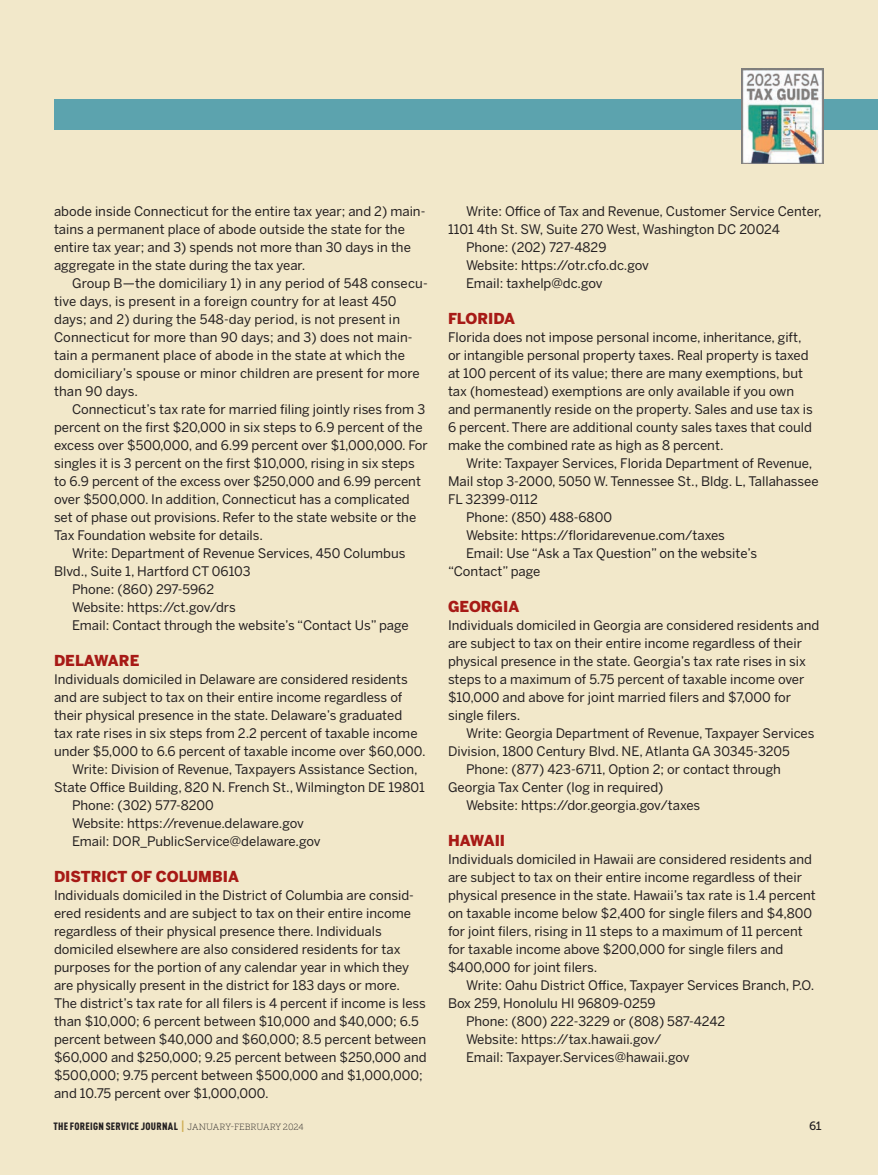
<style>
.page{position:relative;width:878px;height:1175px;background:#fff}
.page>*{position:absolute;margin:0;border:0;box-sizing:border-box;transform-origin:0 0}
.AFSA_news_kicker_red{font:900 15px "Benton Sans";color:#a71a16}
.AFSA_news_body_no_indent{font:13.2px/18px "Benton Sans";color:#231f20}
.AFSA_news_body{font:13.2px/18px "Benton Sans";color:#231f20}
.Cover-All_Caps__Museo_Slab_100{font:12px "Museo Slab 500";color:#231f20}
.Cover-All_Caps__Museo_Slab_100-2{font:900 condensed 10.5px "DINOT";letter-spacing:.025em;color:#231f20}
.s1{font-family:"Museo Slab 700";font-weight:400;font-stretch:normal;font-size:12px;color:#cfad54}
.s2{font-family:"Museo Slab 100";font-weight:400;font-stretch:normal;font-size:9px}
</style>
<div class="page">
<div style="left:0;top:0;width:878px;height:1174px;background:#f2e8ca"></div>
<div style="left:54px;top:99px;width:824px;height:31px;background:#5ca3ae"></div>
<img style="left:741px;top:68px;width:83px;height:96px">
<p class="AFSA_news_body_no_indent" style="left:54px;top:202px;width:373px">abode inside Connecticut for the entire tax year; and 2) main&shy;tains a permanent place of abode outside the state for the entire tax year; and 3) spends not more than 30 days in the aggregate in the state during the tax year.</p>
<p class="AFSA_news_body" style="left:54px;top:274px;width:375px;text-indent:18px">Group B—the domiciliary 1) in any period of 548 consecu&shy;tive days, is present in a foreign country for at least 450 days; and 2) during the 548-day period, is not present in Connecticut for more than 90 days; and 3) does not main&shy;tain a permanent place of abode in the state at which the domiciliary’s spouse or minor children are present for more than 90 days.</p>
<p class="AFSA_news_body" style="left:54px;top:400px;width:375px;text-indent:18px">Connecticut’s tax rate for married filing jointly rises from 3 percent on the first $20,000 in six steps to 6.9 percent of the excess over $500,000, and 6.99 percent over $1,000,000. For singles it is 3 percent on the first $10,000, rising in six steps to 6.9 percent of the excess over $250,000 and 6.99 percent over $500,000. In addition, Connecticut has a complicated set of phase out provisions. Refer to the state website or the Tax Foundation website for details.</p>
<p class="AFSA_news_body" style="left:54px;top:544px;width:353px;text-indent:18px">Write: Department of Revenue Services, 450 Columbus<br>Blvd., Suite 1, Hartford CT 06103</p>
<p class="AFSA_news_body" style="left:72px;top:580px;width:144px">Phone: (860) 297-5962</p>
<p class="AFSA_news_body" style="left:72px;top:598px;width:165px">Website: https://ct.gov/drs</p>
<p class="AFSA_news_body" style="left:72px;top:616px;width:338px">Email: Contact through the website’s “Contact Us” page</p>
<p class="AFSA_news_kicker_red" style="left:54px;top:652px;width:87px">DELAWARE</p>
<p class="AFSA_news_body_no_indent" style="left:54px;top:670px;width:373px">Individuals domiciled in Delaware are considered residents and are subject to tax on their entire income regardless of their physical presence in the state. Delaware’s graduated<br>tax rate rises in six steps from 2.2 percent of taxable income under $5,000 to 6.6 percent of taxable income over $60,000.</p>
<p class="AFSA_news_body" style="left:54px;top:760px;width:372px;text-indent:18px">Write: Division of Revenue, Taxpayers Assistance Section,<br>State Office Building, 820 N. French St., Wilmington DE 19801</p>
<p class="AFSA_news_body" style="left:72px;top:796px;width:143px">Phone: (302) 577-8200</p>
<p class="AFSA_news_body" style="left:72px;top:814px;width:233px">Website: https://revenue.delaware.gov</p>
<p class="AFSA_news_body" style="left:72px;top:832px;width:250px">Email: DOR_PublicService@delaware.gov</p>
<p class="AFSA_news_kicker_red" style="left:54px;top:868px;width:186px">DISTRICT OF COLUMBIA</p>
<p class="AFSA_news_body_no_indent" style="left:54px;top:886px;width:374px">Individuals domiciled in the District of Columbia are consid&shy;ered residents and are subject to tax on their entire income regardless of their physical presence there. Individuals domiciled elsewhere are also considered residents for tax purposes for the portion of any calendar year in which they are physically present in the district for 183 days or more.<br>The district’s tax rate for all filers is 4 percent if income is less than $10,000; 6 percent between $10,000 and $40,000; 6.5 percent between $40,000 and $60,000; 8.5 percent between $60,000 and $250,000; 9.25 percent between $250,000 and $500,000; 9.75 percent between $500,000 and $1,000,000; and 10.75 percent over $1,000,000.</p>
<p class="AFSA_news_body" style="left:448px;top:202px;width:375px;text-indent:18px">Write: Office of Tax and Revenue, Customer Service Center,<br>1101 4th St. SW, Suite 270 West, Washington DC 20024</p>
<p class="AFSA_news_body" style="left:466px;top:238px;width:142px">Phone: (202) 727-4829</p>
<p class="AFSA_news_body" style="left:466px;top:256px;width:184px">Website: https://otr.cfo.dc.gov</p>
<p class="AFSA_news_body" style="left:466px;top:274px;width:138px">Email: taxhelp@dc.gov</p>
<p class="AFSA_news_kicker_red" style="left:448px;top:310px;width:69px">FLORIDA</p>
<p class="AFSA_news_body_no_indent" style="left:448px;top:328px;width:366px">Florida does not impose personal income, inheritance, gift, or intangible personal property taxes. Real property is taxed at 100 percent of its value; there are many exemptions, but tax (homestead) exemptions are only available if you own and permanently reside on the property. Sales and use tax is 6 percent. There are additional county sales taxes that could make the combined rate as high as 8 percent.</p>
<p class="AFSA_news_body" style="left:448px;top:454px;width:372px;text-indent:18px">Write: Taxpayer Services, Florida Department of Revenue,<br>Mail stop 3-2000, 5050 W. Tennessee St., Bldg. L, Tallahassee<br>FL 32399-0112</p>
<p class="AFSA_news_body" style="left:466px;top:508px;width:147px">Phone: (850) 488-6800</p>
<p class="AFSA_news_body" style="left:466px;top:526px;width:260px">Website: https://floridarevenue.com/taxes</p>
<p class="AFSA_news_body" style="left:448px;top:544px;width:311px;text-indent:18px">Email: Use “Ask a Tax Question” on the website’s “Contact” page</p>
<p class="AFSA_news_kicker_red" style="left:448px;top:598px;width:73px">GEORGIA</p>
<p class="AFSA_news_body_no_indent" style="left:448px;top:616px;width:373px">Individuals domiciled in Georgia are considered residents and are subject to tax on their entire income regardless of their physical presence in the state. Georgia’s tax rate rises in six steps to a maximum of 5.75 percent of taxable income over $10,000 and above for joint married filers and $7,000 for single filers.</p>
<p class="AFSA_news_body" style="left:448px;top:724px;width:368px;text-indent:18px">Write: Georgia Department of Revenue, Taxpayer Services<br>Division, 1800 Century Blvd. NE, Atlanta GA 30345-3205</p>
<p class="AFSA_news_body" style="left:448px;top:760px;width:334px;text-indent:18px">Phone: (877) 423-6711, Option 2; or contact through<br>Georgia Tax Center (log in required)</p>
<p class="AFSA_news_body" style="left:466px;top:796px;width:236px">Website: https://dor.georgia.gov/taxes</p>
<p class="AFSA_news_kicker_red" style="left:448px;top:832px;width:59px">HAWAII</p>
<p class="AFSA_news_body_no_indent" style="left:448px;top:850px;width:369px">Individuals domiciled in Hawaii are considered residents and are subject to tax on their entire income regardless of their physical presence in the state. Hawaii’s tax rate is 1.4 percent on taxable income below $2,400 for single filers and $4,800 for joint filers, rising in 11 steps to a maximum of 11 percent for taxable income above $200,000 for single filers and $400,000 for joint filers.</p>
<p class="AFSA_news_body" style="left:448px;top:976px;width:368px;text-indent:18px">Write: Oahu District Office, Taxpayer Services Branch, P.O.<br>Box 259, Honolulu HI 96809-0259</p>
<p class="AFSA_news_body" style="left:466px;top:1012px;width:261px">Phone: (800) 222-3229 or (808) 587-4242</p>
<p class="AFSA_news_body" style="left:466px;top:1030px;width:197px">Website: https://tax.hawaii.gov/</p>
<p class="AFSA_news_body" style="left:466px;top:1048px;width:225px">Email: Taxpayer.Services@hawaii.gov</p>
<p class="Cover-All_Caps__Museo_Slab_100-2" style="left:53px;top:1119px;width:252px">THE FOREIGN SERVICE JOURNAL <span class="s1">|</span> <span class="s2">JANUARY-FEBRUARY 2024</span></p>
<p class="Cover-All_Caps__Museo_Slab_100" style="left:809px;top:1119px;width:14px">61</p>
</div>
